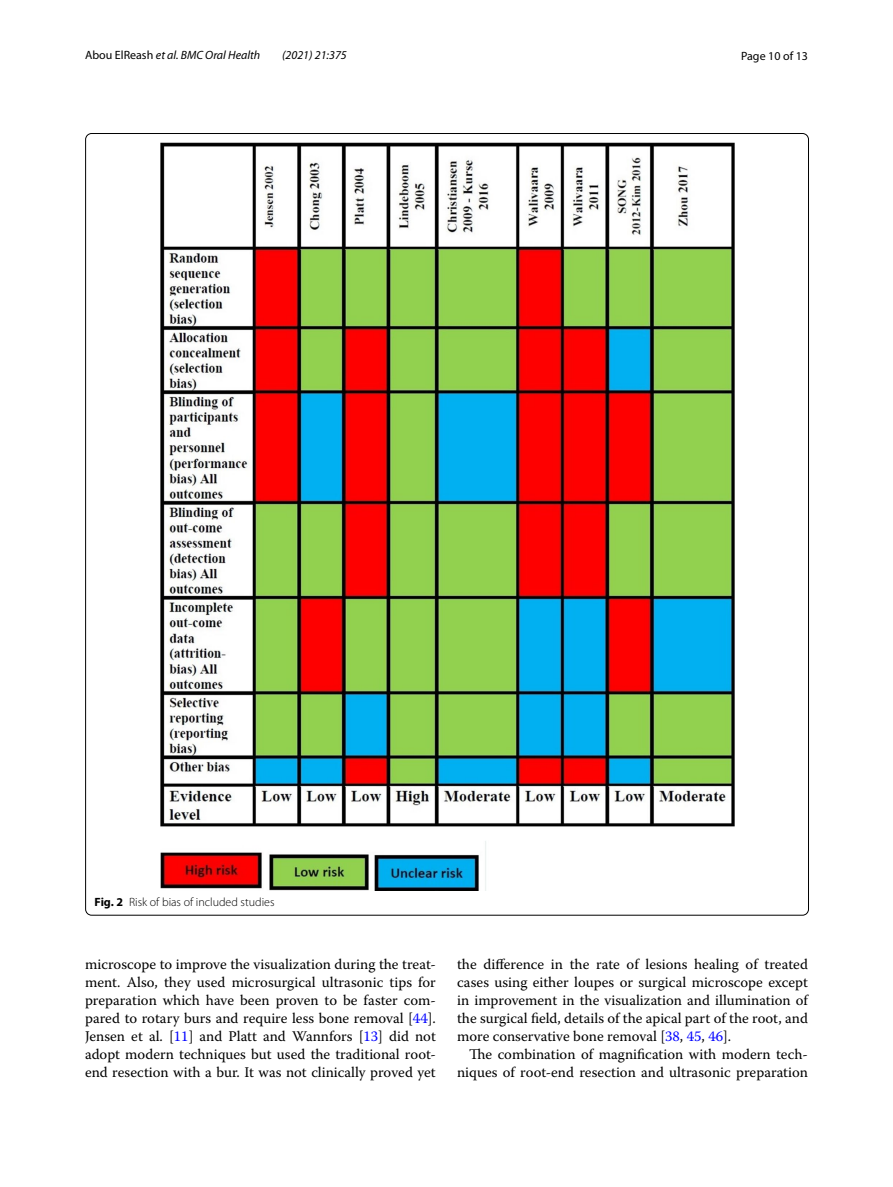
<style>
.page{position:relative;width:893px;height:1187px;background:#fff}
.page>*{position:absolute;margin:0;border:0;box-sizing:border-box;transform-origin:0 0}
.t1{font:14.7px/18px "Warnock Pro";color:#000;text-align:justify}
.t2{font:italic 12px "Myriad Pro";color:#000}
.t3{font:300 12px "Myriad Pro";color:#000}
.t4{font:12px "Myriad Pro";color:#000}
.s1{font-style:normal}
.s2{font-weight:700}
.s3{color:#00f}
</style>
<div class="page">
<img style="left:160px;top:142px;width:574px;height:748px">
<p class="t2" style="left:85px;top:48px;width:177px"><span class="s1">Abou ElReash</span> et al. BMC Oral Health</p>
<p class="t2" style="left:282px;top:48px;width:66px">(2021) 21:375</p>
<p class="t4" style="left:741px;top:48px;width:68px">Page 10 of 13</p>
<p class="t3" style="left:95px;top:895px;width:181px"><span class="s2">Fig. 2</span> Risk of bias of included studies</p>
<p class="t1" style="left:85px;top:954px;width:352px">microscope to improve the visualization during the treat&shy;ment. Also, they used microsurgical ultrasonic tips for preparation which have been proven to be faster com&shy;pared to rotary burs and require less bone removal [<span class="s3">44</span>].<br>Jensen et al. [<span class="s3">11</span>] and Platt and Wannfors [<span class="s3">13</span>] did not adopt modern techniques but used the traditional root&shy;end resection with a bur. It was not clinically proved yet</p>
<p class="t1" style="left:457px;top:954px;width:352px">the difference in the rate of lesions healing of treated cases using either loupes or surgical microscope except in improvement in the visualization and illumination of the surgical field, details of the apical part of the root, and more conservative bone removal [<span class="s3">38</span>, <span class="s3">45</span>, <span class="s3">46</span>].</p>
<p class="t1" style="left:457px;top:1044px;width:352px;text-align:right">The combination of magnification with modern tech&shy;niques of root-end resection and ultrasonic preparation</p>
</div>
